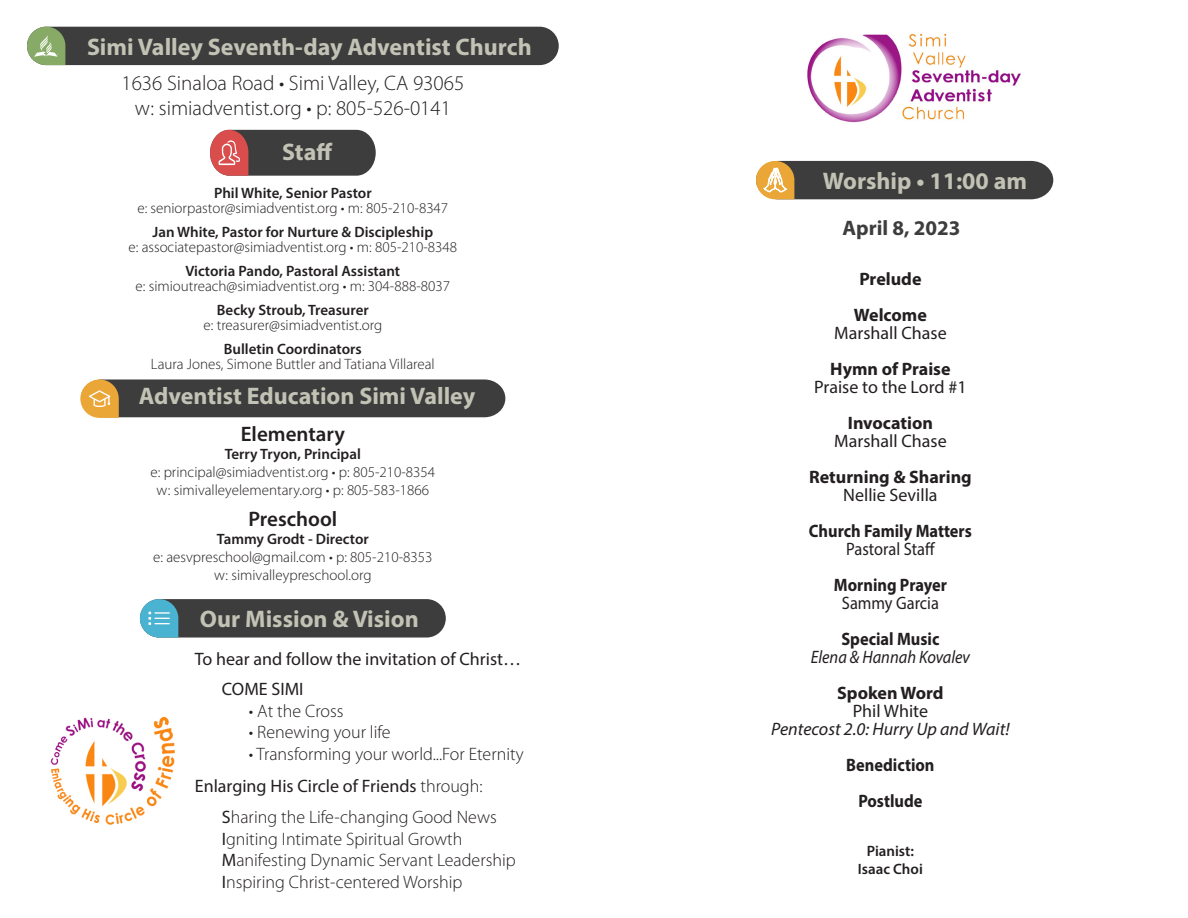
<style>
.page{position:relative;width:1188px;height:918px;background:#fff}
.page>*{position:absolute;margin:0;border:0;box-sizing:border-box;transform-origin:0 0}
.t1{font:700 24px "Myriad Pro";color:#c2c2b5}
.t2{font:300 21px "Myriad Pro";color:#231f20}
.t3{font:600 21px "Myriad Pro";color:#231f20}
.t4{font:700 21px "Myriad Pro";color:#3d3d3d}
.t5{font:300 18px "Myriad Pro";color:#231f20}
.t6{font:18px "Myriad Pro";color:#231f20}
.t7{font:700 18px "Myriad Pro";color:#231f20}
.t8{font:700 18px "Myriad Pro";color:#231f20;scale:.91 1}
.t9{font:italic 18px "Myriad Pro";color:#231f20}
.t10{font:18px "Myriad Pro";color:#231f20;scale:.91 1}
.t11{font:italic 18px "Myriad Pro";color:#231f20;scale:.91 1}
.t12{font:300 15px "Myriad Pro";color:#231f20}
.t13{font:600 15px "Myriad Pro";color:#231f20}
.s1{font-weight:300}
.s2{font-weight:400}
</style>
<div class="page">
<img style="left:807px;top:33px;width:214px;height:90px">
<svg style="left:756px;top:161px;width:297px;height:38px;background:#554f45"></svg>
<svg style="left:80px;top:379px;width:425px;height:39px;background:#534e47"></svg>
<svg style="left:210px;top:130px;width:166px;height:46px;background:#664e4e"></svg>
<div style="left:27px;top:27px;width:532px;height:38px;background:#3d3d3d;border-radius:19px"></div>
<svg style="left:27px;top:27px;width:38px;height:38px"></svg>
<div style="left:140px;top:599px;width:306px;height:39px;background:#3d3d3d;border-radius:19px"></div>
<svg style="left:140px;top:599px;width:38px;height:39px"></svg>
<img style="left:50px;top:717px;width:125px;height:108px">
<p class="t1" style="left:87px;top:31px;width:446px">Simi Valley Seventh-day Adventist Church</p>
<p class="t2" style="left:121px;top:70px;width:344px">1636 Sinaloa Road • Simi Valley, CA 93065</p>
<p class="t2" style="left:135px;top:95px;width:318px">w: simiadventist.org • p: 805-526-0141</p>
<p class="t1" style="left:282px;top:136px;width:52px">Staff</p>
<p class="t13" style="left:214px;top:184px;width:159px">Phil White, Senior Pastor</p>
<p class="t12" style="left:137px;top:199px;width:312px">e: seniorpastor@simiadventist.org • m: 805-210-8347</p>
<p class="t13" style="left:153px;top:223px;width:282px">Jan White, Pastor for Nurture &amp; Discipleship</p>
<p class="t12" style="left:129px;top:238px;width:330px">e: associatepastor@simiadventist.org • m: 805-210-8348</p>
<p class="t13" style="left:185px;top:262px;width:216px">Victoria Pando, Pastoral Assistant</p>
<p class="t12" style="left:136px;top:277px;width:316px">e: simioutreach@simiadventist.org • m: 304-888-8037</p>
<p class="t13" style="left:217px;top:301px;width:153px">Becky Stroub, Treasurer</p>
<p class="t12" style="left:204px;top:316px;width:180px">e: treasurer@simiadventist.org</p>
<p class="t13" style="left:224px;top:340px;width:140px">Bulletin Coordinators</p>
<p class="t12" style="left:151px;top:355px;width:285px">Laura Jones, Simone Buttler and Tatiana Villareal</p>
<p class="t1" style="left:139px;top:380px;width:338px">Adventist Education Simi Valley</p>
<p class="t3" style="left:241px;top:421px;width:106px">Elementary</p>
<p class="t13" style="left:225px;top:445px;width:138px">Terry Tryon, Principal</p>
<p class="t12" style="left:151px;top:463px;width:286px">e: principal@simiadventist.org • p: 805-210-8354</p>
<p class="t12" style="left:157px;top:481px;width:274px">w: simivalleyelementary.org • p: 805-583-1866</p>
<p class="t3" style="left:248px;top:505px;width:90px">Preschool</p>
<p class="t13" style="left:217px;top:529px;width:153px">Tammy Grodt - Director</p>
<p class="t12" style="left:153px;top:548px;width:281px">e: aesvpreschool@gmail.com • p: 805-210-8353</p>
<p class="t12" style="left:214px;top:566px;width:159px">w: simivalleypreschool.org</p>
<p class="t1" style="left:200px;top:604px;width:220px">Our Mission &amp; Vision</p>
<p class="t6" style="left:195px;top:647px;width:328px">To hear and follow the invitation of Christ…</p>
<p class="t6" style="left:222px;top:678px;width:83px">COME SIMI</p>
<p class="t5" style="left:249px;top:700px;width:96px">• At the Cross</p>
<p class="t5" style="left:249px;top:722px;width:143px">• Renewing your life</p>
<p class="t5" style="left:249px;top:743px;width:276px">• Transforming your world...For Eternity</p>
<p class="t6" style="left:195px;top:775px;width:289px">Enlarging His Circle of Friends <span class="s1">through:</span></p>
<p class="t5" style="left:222px;top:806px;width:276px"><span class="s2">S</span>haring the Life-changing Good News</p>
<p class="t5" style="left:222px;top:828px;width:242px"><span class="s2">I</span>gniting Intimate Spiritual Growth</p>
<p class="t5" style="left:222px;top:850px;width:295px"><span class="s2">M</span>anifesting Dynamic Servant Leadership</p>
<p class="t5" style="left:222px;top:871px;width:242px"><span class="s2">I</span>nspiring Christ-centered Worship</p>
<p class="t1" style="left:823px;top:165px;width:206px">Worship • 11:00 am</p>
<p class="t4" style="left:843px;top:214px;width:119px">April 8, 2023</p>
<p class="t7" style="left:859px;top:267px;width:64px">Prelude</p>
<p class="t7" style="left:854px;top:303px;width:74px">Welcome</p>
<p class="t6" style="left:834px;top:322px;width:114px">Marshall Chase</p>
<p class="t7" style="left:830px;top:357px;width:122px">Hymn of Praise</p>
<p class="t6" style="left:814px;top:376px;width:154px">Praise to the Lord #1</p>
<p class="t7" style="left:848px;top:411px;width:87px">Invocation</p>
<p class="t6" style="left:834px;top:430px;width:114px">Marshall Chase</p>
<p class="t7" style="left:809px;top:465px;width:164px">Returning &amp; Sharing</p>
<p class="t6" style="left:843px;top:484px;width:96px">Nellie Sevilla</p>
<p class="t8" style="left:809px;top:519px;width:181px">Church Family Matters</p>
<p class="t10" style="left:846px;top:538px;width:99px">Pastoral Staff</p>
<p class="t8" style="left:834px;top:573px;width:126px">Morning Prayer</p>
<p class="t10" style="left:842px;top:592px;width:108px">Sammy Garcia</p>
<p class="t8" style="left:841px;top:627px;width:109px">Special Music</p>
<p class="t11" style="left:811px;top:646px;width:177px">Elena &amp; Hannah Kovalev</p>
<p class="t7" style="left:837px;top:681px;width:108px">Spoken Word</p>
<p class="t6" style="left:853px;top:700px;width:77px">Phil White</p>
<p class="t9" style="left:771px;top:718px;width:240px">Pentecost 2.0: Hurry Up and Wait!</p>
<p class="t8" style="left:846px;top:753px;width:98px">Benediction</p>
<p class="t8" style="left:858px;top:789px;width:72px">Postlude</p>
<p class="t13" style="left:867px;top:842px;width:49px">Pianist:</p>
<p class="t13" style="left:858px;top:860px;width:66px">Isaac Choi</p>
</div>
